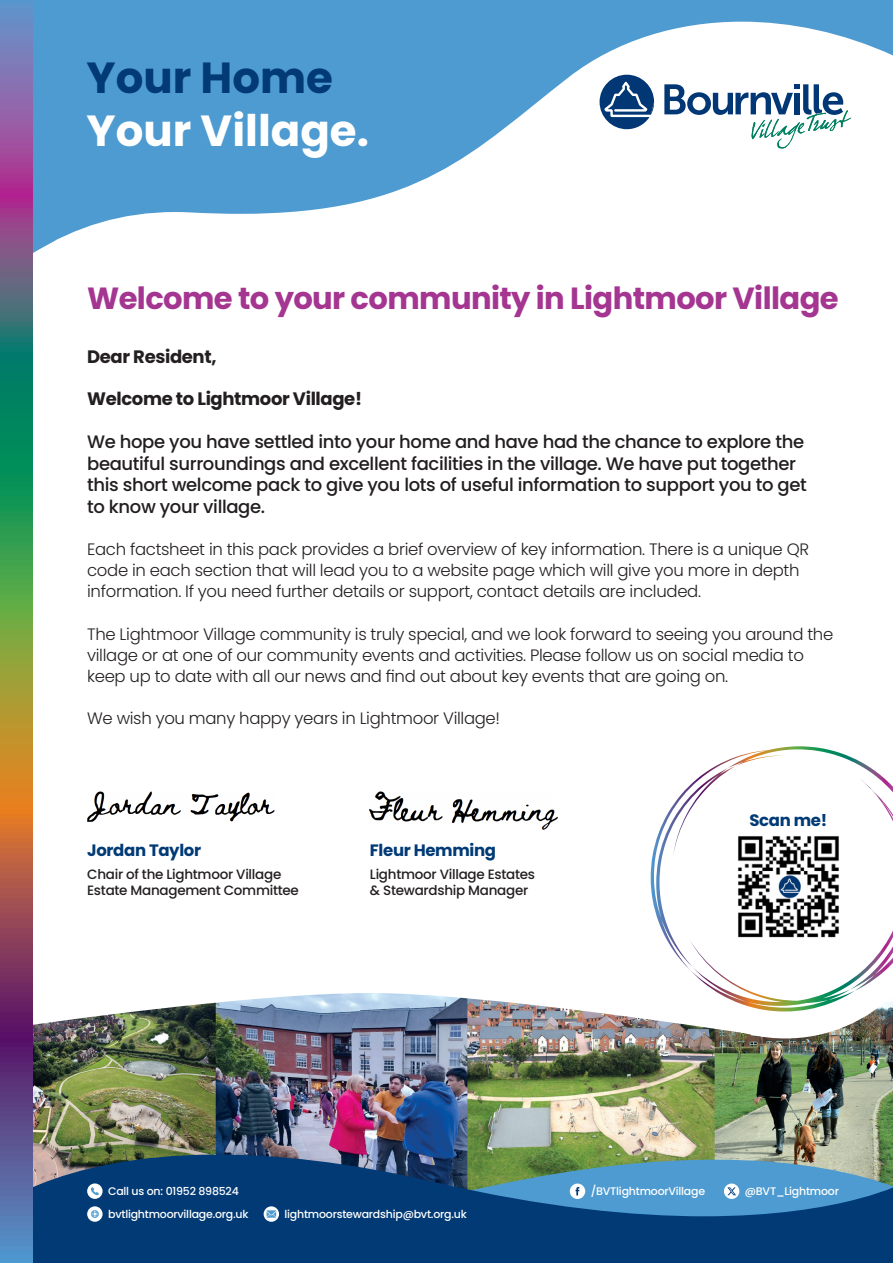
<style>
.page{position:relative;width:893px;height:1263px;background:#fff}
.page>*{position:absolute;margin:0;border:0;box-sizing:border-box;transform-origin:0 0}
.t1{font:700 43.5px/52.5px "Poppins";color:#fff}
.t2{font:700 30.6px "Poppins";letter-spacing:-.02em;color:#a43591}
.Body{font:500 18px/21.6px "Poppins";letter-spacing:-.02em;color:#231f20}
.Body-2{font:700 18px "Poppins";letter-spacing:-.02em;color:#231f20}
.Body-3{font:300 16.5px/21px "Poppins";letter-spacing:-.02em;color:#231f20}
.Body-4{font:700 16.5px "Poppins";letter-spacing:-.02em;color:#013a75}
.Body-5{font:500 13.5px/16.2px "Poppins";letter-spacing:-.02em;color:#231f20}
.Body-6{font:500 10.95px "Poppins";letter-spacing:-.02em;color:#fff}
.s1{color:#013a75}
</style>
<div class="page">
<img style="left:33px;top:1037px;width:860px;height:117px">
<img style="left:33px;top:993px;width:597px;height:44px">
<img style="left:630px;top:870px;width:263px;height:168px">
<svg style="left:651px;top:746px;width:242px;height:224px"></svg>
<svg style="left:33px;top:1154px;width:860px;height:109px;background:#1c5382"></svg>
<svg style="left:33px;top:0;width:860px;height:253px;fill:#4e9bd1"></svg>
<svg style="left:600px;top:75px;width:54px;height:54px"></svg>
<svg style="left:664px;top:84px;width:187px;height:65px"></svg>
<img style="left:87px;top:791px;width:187px;height:31px">
<img style="left:370px;top:791px;width:187px;height:38px">
<svg style="left:87px;top:1206px;width:16px;height:16px"></svg>
<svg style="left:91px;top:1210px;width:8px;height:8px"></svg>
<svg style="left:87px;top:1183px;width:16px;height:16px"></svg>
<svg style="left:264px;top:1206px;width:15px;height:16px"></svg>
<svg style="left:570px;top:1183px;width:15px;height:16px"></svg>
<svg style="left:724px;top:1183px;width:15px;height:16px"></svg>
<img style="left:728px;top:828px;width:120px;height:120px">
<svg style="left:727px;top:1187px;width:9px;height:8px"></svg>
<svg style="left:575px;top:1187px;width:4px;height:8px"></svg>
<svg style="left:91px;top:1187px;width:8px;height:8px"></svg>
<svg style="left:266px;top:1210px;width:10px;height:8px"></svg>
<div style="left:0;top:0;width:566px;height:40px;background:#4e9bd1"></div>
<svg style="left:774px;top:0;width:119px;height:40px"></svg>
<svg style="left:0;top:4px;width:33px;height:1259px;background:#6e6d6d"></svg>
<p class="t1" style="left:87px;top:52px;width:284px"><span class="s1">Your Home<br></span>Your Village.</p>
<p class="t2" style="left:87px;top:280px;width:753px">Welcome to your community in Lightmoor Village</p>
<p class="Body-2" style="left:87px;top:346px;width:131px">Dear Resident,</p>
<p class="Body-2" style="left:87px;top:389px;width:276px">Welcome to Lightmoor Village!</p>
<p class="Body" style="left:87px;top:431px;width:721px">We hope you have settled into your home and have had the chance to explore the beautiful surroundings and excellent facilities in the village. We have put together this short welcome pack to give you lots of useful information to support you to get to know your village.</p>
<p class="Body-3" style="left:87px;top:539px;width:723px">Each factsheet in this pack provides a brief overview of key information. There is a unique QR code in each section that will lead you to a website page which will give you more in depth information. If you need further details or support, contact details are included.</p>
<p class="Body-3" style="left:87px;top:623px;width:748px">The Lightmoor Village community is truly special, and we look forward to seeing you around the village or at one of our community events and activities. Please follow us on social media to keep up to date with all our news and find out about key events that are going on.</p>
<p class="Body-3" style="left:87px;top:708px;width:414px">We wish you many happy years in Lightmoor Village!</p>
<p class="Body-4" style="left:87px;top:841px;width:115px">Jordan Taylor</p>
<p class="Body-5" style="left:87px;top:866px;width:213px">Chair of the Lightmoor Village<br>Estate Management Committee</p>
<p class="Body-4" style="left:370px;top:841px;width:128px">Fleur Hemming</p>
<p class="Body-5" style="left:370px;top:866px;width:167px">Lightmoor Village Estates &amp; Stewardship Manager</p>
<p class="Body-4" style="left:749px;top:810px;width:79px">Scan me!</p>
<p class="Body-6" style="left:108px;top:1185px;width:132px">Call us on: 01952 898524</p>
<p class="Body-6" style="left:108px;top:1208px;width:142px">bvtlightmoorvillage.org.uk</p>
<p class="Body-6" style="left:285px;top:1208px;width:184px">lightmoorstewardship@bvt.org.uk</p>
<p class="Body-6" style="left:591px;top:1185px;width:116px">/BVTlightmoorVillage</p>
<p class="Body-6" style="left:745px;top:1185px;width:96px">@BVT_Lightmoor</p>
</div>
